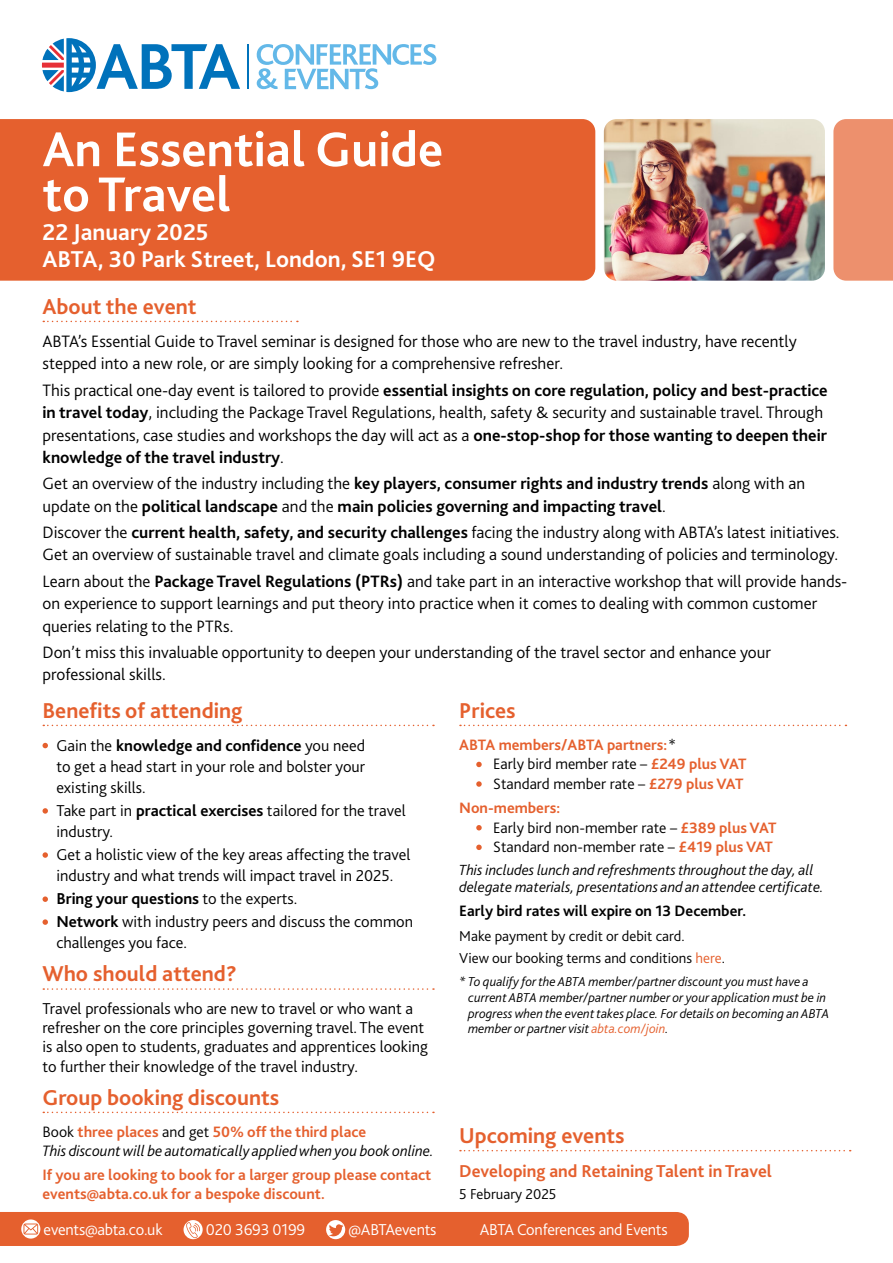
<style>
.page{position:relative;width:893px;height:1263px;background:#fff}
.page>*{position:absolute;margin:0;border:0;box-sizing:border-box;transform-origin:0 0}
.t1{font:700 51px/45px "Bliss 2";color:#fff}
.t2{font:700 24px/27px "Bliss 2";color:#fff}
.t3{font:700 22.5px "Bliss 2";color:#e5602e}
.t4{font:700 18px "Bliss 2";color:#e5602e}
.t5{font:300 17.25px/22.2px "Bliss 2";color:#000}
.t6{font:700 17.25px/22.2px "Bliss 2";color:#000}
.t7{font:300 16.5px/21.1px "Bliss 2";color:#000}
.t8{font:300 16.5px "Bliss 2";letter-spacing:-.015em;color:#fff}
.t9{font:700 15.75px/19.5px "Bliss 2";color:#e5602e}
.t10{font:italic 300 15.75px/19.6px "Bliss 2";color:#000}
.t11{font:300 15.75px/19.5px "Bliss 2";color:#000}
.t12{font:700 15.75px "Bliss 2";color:#000}
.t13{font:italic 300 15.3px/17.4px "Bliss 2";color:#000}
.t14{font:300 15px/22.6px "Bliss 2";color:#000}
.t15{font:italic 300 13.5px/15.8px "Bliss 2";color:#000}
.s1{font-weight:700}
.s2{font-weight:300}
.s3{font-style:normal}
.s4{font-weight:700;font-style:normal;color:#e5602e}
.s5{font-weight:300;color:#000}
.s6{font-weight:700;color:#e5602e}
.s7{color:#e5602e}
</style>
<div class="page">
<div style="left:0;top:1212px;width:689px;height:34px;background:#e5602e"></div>
<svg style="left:43px;top:321px;width:255px;height:1px"></svg>
<svg style="left:43px;top:743px;width:5px;height:5px"></svg>
<svg style="left:43px;top:808px;width:5px;height:6px"></svg>
<svg style="left:43px;top:852px;width:5px;height:6px"></svg>
<svg style="left:43px;top:896px;width:5px;height:6px"></svg>
<svg style="left:43px;top:919px;width:5px;height:6px"></svg>
<svg style="left:43px;top:725px;width:391px;height:1px"></svg>
<svg style="left:42px;top:38px;width:198px;height:54px"></svg>
<hr style="left:248px;top:44px;width:1px;height:45px;background:#0072bb">
<svg style="left:257px;top:44px;width:179px;height:45px"></svg>
<svg style="left:43px;top:1112px;width:391px;height:1px"></svg>
<svg style="left:460px;top:1150px;width:391px;height:1px"></svg>
<svg style="left:43px;top:988px;width:391px;height:2px"></svg>
<div style="left:833px;top:119px;width:60px;height:162px;background:#ed906d"></div>
<div style="left:0;top:119px;width:595px;height:162px;background:#e5602e"></div>
<img style="left:604px;top:119px;width:221px;height:162px">
<svg style="left:460px;top:725px;width:386px;height:1px"></svg>
<svg style="left:476px;top:762px;width:6px;height:5px"></svg>
<svg style="left:476px;top:781px;width:6px;height:6px"></svg>
<svg style="left:476px;top:825px;width:6px;height:5px"></svg>
<svg style="left:476px;top:845px;width:6px;height:5px"></svg>
<h1 class="t1" style="left:43px;top:125px;width:402px">An Essential Guide to Travel</h1>
<h2 class="t2" style="left:43px;top:218px;width:395px">22 January 2025<br>ABTA, 30 Park Street, London, SE1 9EQ</h2>
<h3 class="t3" style="left:43px;top:292px;width:156px">About the event</h3>
<p class="t5" style="left:43px;top:330px;width:756px">ABTA’s Essential Guide to Travel seminar is designed for those who are new to the travel industry, have recently stepped into a new role, or are simply looking for a comprehensive refresher.</p>
<p class="t5" style="left:43px;top:379px;width:787px">This practical one-day event is tailored to provide <span class="s1">essential insights on core regulation, policy and best-practice in travel today</span>, including the Package Travel Regulations, health, safety &amp; security and sustainable travel. Through presentations, case studies and workshops the day will act as a <span class="s1">one-stop-shop for those wanting to deepen their knowledge of the travel industry</span>.</p>
<p class="t6" style="left:43px;top:472px;width:764px"><span class="s2">Get an overview of the industry including the</span> key players, consumer rights and industry trends <span class="s2">along with an update on the</span> political landscape <span class="s2">and the</span> main policies governing and impacting travel<span class="s2">.</span></p>
<p class="t5" style="left:43px;top:521px;width:799px">Discover the <span class="s1">current health, safety, and security challenges</span> facing the industry along with ABTA’s latest initiatives.<br>Get an overview of sustainable travel and climate goals including a sound understanding of policies and terminology.</p>
<p class="t5" style="left:43px;top:570px;width:806px">Learn about the <span class="s1">Package Travel Regulations (PTRs)</span> and take part in an interactive workshop that will provide hands&shy;on experience to support learnings and put theory into practice when it comes to dealing with common customer queries relating to the PTRs.</p>
<p class="t5" style="left:43px;top:641px;width:730px">Don’t miss this invaluable opportunity to deepen your understanding of the travel sector and enhance your professional skills.</p>
<h3 class="t3" style="left:43px;top:696px;width:202px">Benefits of attending</h3>
<p class="t7" style="left:56px;top:734px;width:310px;text-align:justify">Gain the <span class="s1">knowledge and confidence</span> you need to get a head start in your role and bolster your existing skills.</p>
<p class="t7" style="left:56px;top:799px;width:351px">Take part in <span class="s1">practical exercises</span> tailored for the travel industry.</p>
<p class="t7" style="left:56px;top:843px;width:355px">Get a holistic view of the key areas affecting the travel industry and what trends will impact travel in 2025.</p>
<p class="t7" style="left:56px;top:887px;width:358px;line-height:23px"><span class="s1">Bring your questions</span> to the experts.<br><span class="s1">Network</span> with industry peers and discuss the common</p>
<p class="t7" style="left:56px;top:932px;width:132px">challenges you face.</p>
<h3 class="t3" style="left:43px;top:960px;width:196px">Who should attend?</h3>
<p class="t7" style="left:43px;top:999px;width:387px;line-height:19.2px">Travel professionals who are new to travel or who want a refresher on the core principles governing travel. The event is also open to students, graduates and apprentices looking to further their knowledge of the travel industry.</p>
<h3 class="t3" style="left:43px;top:1083px;width:238px">Group booking discounts</h3>
<p class="t10" style="left:43px;top:1121px;width:393px"><span class="s3">Book</span> <span class="s4">three places</span> <span class="s3">and get</span> <span class="s4">50% off the third place<br></span>This discount will be automatically applied when you book online.</p>
<p class="t9" style="left:43px;top:1164px;width:390px">If you are looking to book for a larger group please contact events@abta.co.uk for a bespoke discount.</p>
<h3 class="t3" style="left:459px;top:696px;width:58px">Prices</h3>
<p class="t9" style="left:493px;top:734px;width:255px;text-indent:-34px">ABTA members/ABTA partners: <span class="s5">*<br>Early bird member rate –</span> £249 plus VAT<br><span class="s5">Standard member rate –</span> £279 plus VAT</p>
<p class="t11" style="left:493px;top:798px;width:285px;text-indent:-34px"><span class="s6">Non-members:<br></span>Early bird non-member rate – <span class="s6">£389 plus VAT<br></span>Standard non-member rate – <span class="s6">£419 plus VAT</span></p>
<p class="t13" style="left:459px;top:861px;width:366px">This includes lunch and refreshments throughout the day, all delegate materials, presentations and an attendee certificate.</p>
<p class="t12" style="left:459px;top:901px;width:289px">Early bird rates will expire on 13 December.</p>
<p class="t14" style="left:459px;top:924px;width:267px">Make payment by credit or debit card.<br>View our booking terms and conditions <span class="s7">here</span>.</p>
<p class="t15" style="left:468px;top:973px;width:363px;text-indent:-9px">* To qualify for the ABTA member/partner discount you must have a current ABTA member/partner number or your application must be in progress when the event takes place. For details on becoming an ABTA member or partner visit <span class="s7">abta.com/join</span>.</p>
<h3 class="t3" style="left:459px;top:1121px;width:167px">Upcoming events</h3>
<p class="t4" style="left:459px;top:1160px;width:314px">Developing and Retaining Talent in Travel</p>
<p class="t14" style="left:459px;top:1182px;width:99px">5 February 2025</p>
<p class="t8" style="left:44px;top:1219px;width:120px">events@abta.co.uk</p>
<p class="t8" style="left:206px;top:1219px;width:101px">020 3693 0199</p>
<p class="t8" style="left:348px;top:1219px;width:90px">@ABTAevents</p>
<p class="t8" style="left:480px;top:1219px;width:189px">ABTA Conferences and Events</p>
</div>
